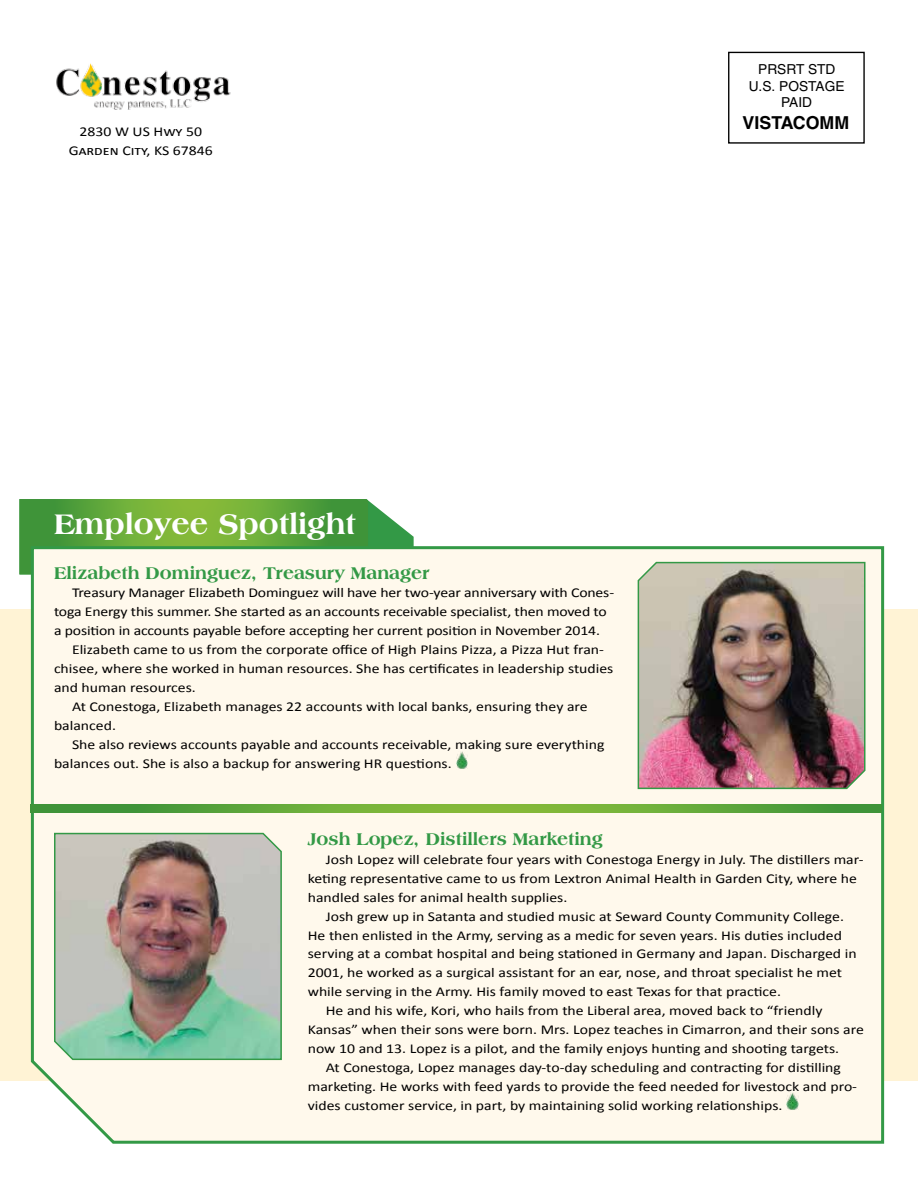
<style>
.page{position:relative;width:918px;height:1188px;background:#fff}
.page>*{position:absolute;margin:0;border:0;box-sizing:border-box;transform-origin:0 0}
.t1{font:800 30px "Americana BT";color:#fff}
.t2{font:800 18px "Americana BT";color:#339946}
.t3{font:700 17.85px "Helvetica";color:#000}
.t4{font:13.65px/16.5px "Helvetica";color:#000;text-align:center}
.t5{font:13.5px/18.9px "Calibri";color:#000;scale:1.16 1}
</style>
<div class="page">
<img style="left:56px;top:63px;width:175px;height:47px">
<div style="left:728px;top:52px;width:137px;height:92px;border:1px solid #000"></div>
<div style="left:0;top:610px;width:918px;height:471px;background:#fff3d5"></div>
<svg style="left:19px;top:499px;width:395px;height:75px;background:#65aa44"></svg>
<div style="left:29px;top:545px;width:857px;height:599px;background:#fff9ec"></div>
<img style="left:787px;top:1093px;width:11px;height:18px">
<img style="left:637px;top:560px;width:229px;height:230px">
<img style="left:53px;top:832px;width:230px;height:229px">
<img style="left:456px;top:752px;width:12px;height:18px">
<svg style="left:31px;top:805px;width:850px;height:7px;background:#62a839"></svg>
<p class="t5" style="left:69px;top:122px;width:126px;text-align:center">2830 W US Hwy 50<br>Garden City, KS 67846</p>
<p class="t4" style="left:749px;top:61px;width:97px">PRSRT STD<br>U.S. POSTAGE<br>PAID</p>
<h3 class="t3" style="left:743px;top:111px;width:108px">VISTACOMM</h3>
<h1 class="t1" style="left:54px;top:506px;width:303px">Employee Spotlight</h1>
<h2 class="t2" style="left:54px;top:562px;width:377px">Elizabeth Dominguez, Treasury Manager</h2>
<p class="t5" style="left:54px;top:584px;width:484px;text-indent:18px">Treasury Manager Elizabeth Dominguez will have her two-year anniversary with Cones&shy;toga Energy this summer. She started as an accounts receivable specialist, then moved to a position in accounts payable before accepting her current position in November 2014.</p>
<p class="t5" style="left:72px;top:640px;width:460px">Elizabeth came to us from the corporate office of High Plains Pizza, a Pizza Hut fran-</p>
<p class="t5" style="left:54px;top:659px;width:484px">chisee, where she worked in human resources. She has certificates in leadership studies</p>
<p class="t5" style="left:54px;top:678px;width:124px">and human resources.</p>
<p class="t5" style="left:72px;top:697px;width:446px">At Conestoga, Elizabeth manages 22 accounts with local banks, ensuring they are</p>
<p class="t5" style="left:54px;top:716px;width:55px">balanced.</p>
<p class="t5" style="left:72px;top:735px;width:461px">She also reviews accounts payable and accounts receivable, making sure everything</p>
<p class="t5" style="left:54px;top:754px;width:344px">balances out. She is also a backup for answering HR questions.</p>
<h2 class="t2" style="left:308px;top:828px;width:297px">Josh Lopez, Distillers Marketing</h2>
<p class="t5" style="left:308px;top:850px;width:481px;text-indent:18px">Josh Lopez will celebrate four years with Conestoga Energy in July. The distillers mar&shy;keting representative came to us from Lextron Animal Health in Garden City, where he handled sales for animal health supplies.</p>
<p class="t5" style="left:326px;top:907px;width:448px">Josh grew up in Satanta and studied music at Seward County Community College.</p>
<p class="t5" style="left:308px;top:926px;width:462px">He then enlisted in the Army, serving as a medic for seven years. His duties included</p>
<p class="t5" style="left:308px;top:945px;width:475px">serving at a combat hospital and being stationed in Germany and Japan. Discharged in</p>
<p class="t5" style="left:308px;top:963px;width:462px">2001, he worked as a surgical assistant for an ear, nose, and throat specialist he met</p>
<p class="t5" style="left:308px;top:982px;width:409px">while serving in the Army. His family moved to east Texas for that practice.</p>
<p class="t5" style="left:326px;top:1001px;width:430px">He and his wife, Kori, who hails from the Liberal area, moved back to “friendly</p>
<p class="t5" style="left:308px;top:1020px;width:481px">Kansas” when their sons were born. Mrs. Lopez teaches in Cimarron, and their sons are</p>
<p class="t5" style="left:308px;top:1039px;width:460px">now 10 and 13. Lopez is a pilot, and the family enjoys hunting and shooting targets.</p>
<p class="t5" style="left:326px;top:1058px;width:446px">At Conestoga, Lopez manages day-to-day scheduling and contracting for distilling</p>
<p class="t5" style="left:308px;top:1077px;width:475px">marketing. He works with feed yards to provide the feed needed for livestock and pro-</p>
<p class="t5" style="left:308px;top:1096px;width:411px">vides customer service, in part, by maintaining solid working relationships.</p>
</div>
